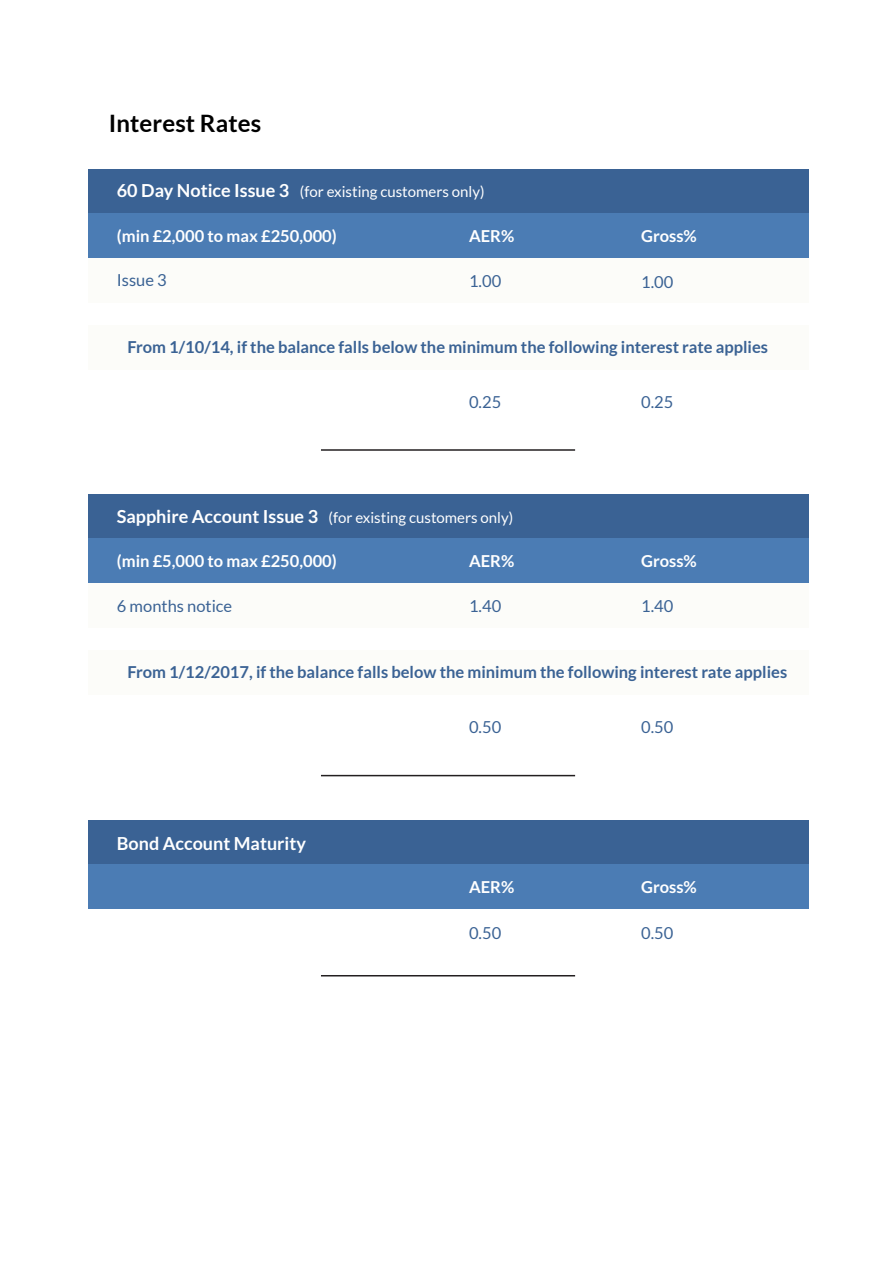
<style>
.page{position:relative;width:893px;height:1263px;background:#fff}
.page>*{position:absolute;margin:0;border:0;box-sizing:border-box;transform-origin:0 0}
.t1{font:700 24px "Lato";letter-spacing:.005em;color:#000}
.t2{font:700 18px "Lato";color:#fff}
.t3{font:700 16.5px "Lato";color:#3a6294}
.t4{font:700 16.5px "Lato";color:#fff}
.t5{font:16.5px "Lato";color:#3a6294}
.t6{font:15px "Lato";color:#fff}
.s1{font-weight:700;font-size:18px}
</style>
<div class="page">
<div style="left:88px;top:169px;width:720px;height:45px;background:#3a6294"></div>
<div style="left:88px;top:213px;width:720px;height:45px;background:#4b7cb4"></div>
<div style="left:88px;top:258px;width:720px;height:45px;background:#fcfcf9"></div>
<div style="left:88px;top:325px;width:720px;height:45px;background:#fcfcf9"></div>
<hr style="left:321px;top:449px;width:254px;height:2px;background:#231f20">
<div style="left:88px;top:495px;width:720px;height:45px;background:#3a6294"></div>
<div style="left:88px;top:538px;width:720px;height:45px;background:#4b7cb4"></div>
<div style="left:88px;top:583px;width:720px;height:45px;background:#fcfcf9"></div>
<div style="left:88px;top:650px;width:720px;height:45px;background:#fcfcf9"></div>
<div style="left:88px;top:820px;width:720px;height:45px;background:#3a6294"></div>
<div style="left:88px;top:864px;width:720px;height:45px;background:#4b7cb4"></div>
<hr style="left:321px;top:775px;width:254px;height:1px;background:#231f20">
<hr style="left:321px;top:975px;width:254px;height:1px;background:#231f20">
<h1 class="t1" style="left:109px;top:110px;width:154px">Interest Rates</h1>
<p class="t6" style="left:117px;top:183px;width:369px"><span class="s1">60 Day Notice Issue 3</span> (for existing customers only)</p>
<p class="t4" style="left:117px;top:226px;width:221px">(min £2,000 to max £250,000)</p>
<p class="t4" style="left:469px;top:226px;width:47px">AER%</p>
<p class="t4" style="left:641px;top:226px;width:57px">Gross%</p>
<p class="t5" style="left:117px;top:271px;width:51px">Issue 3</p>
<p class="t5" style="left:469px;top:272px;width:34px">1.00</p>
<p class="t5" style="left:641px;top:272px;width:34px">1.00</p>
<p class="t3" style="left:127px;top:337px;width:642px">From 1/10/14, if the balance falls below the minimum the following interest rate applies</p>
<p class="t5" style="left:469px;top:392px;width:34px">0.25</p>
<p class="t5" style="left:641px;top:392px;width:34px">0.25</p>
<p class="t6" style="left:117px;top:509px;width:398px"><span class="s1">Sapphire Account Issue 3</span> (for existing customers only)</p>
<p class="t4" style="left:117px;top:552px;width:221px">(min £5,000 to max £250,000)</p>
<p class="t4" style="left:469px;top:552px;width:47px">AER%</p>
<p class="t4" style="left:641px;top:552px;width:57px">Gross%</p>
<p class="t5" style="left:117px;top:597px;width:117px">6 months notice</p>
<p class="t5" style="left:469px;top:597px;width:34px">1.40</p>
<p class="t5" style="left:641px;top:597px;width:34px">1.40</p>
<p class="t3" style="left:127px;top:663px;width:661px">From 1/12/2017, if the balance falls below the minimum the following interest rate applies</p>
<p class="t2" style="left:117px;top:833px;width:191px">Bond Account Maturity</p>
<p class="t5" style="left:469px;top:718px;width:34px">0.50</p>
<p class="t5" style="left:641px;top:718px;width:34px">0.50</p>
<p class="t4" style="left:469px;top:877px;width:47px">AER%</p>
<p class="t4" style="left:641px;top:877px;width:57px">Gross%</p>
<p class="t5" style="left:469px;top:923px;width:34px">0.50</p>
<p class="t5" style="left:641px;top:923px;width:34px">0.50</p>
</div>
